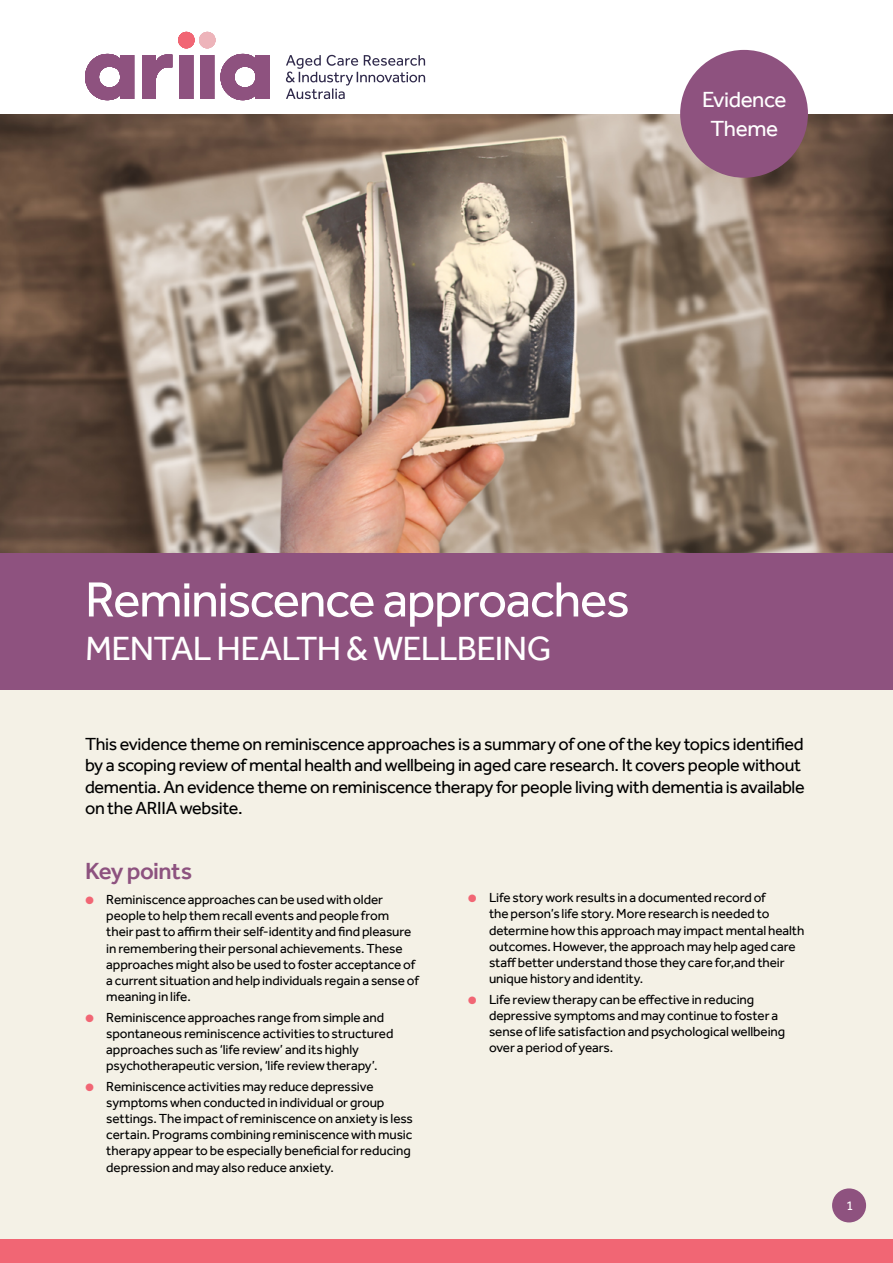
<style>
.page{position:relative;width:893px;height:1263px;background:#fff}
.page>*{position:absolute;margin:0;border:0;box-sizing:border-box;transform-origin:0 0}
.Title__H1{font:51px "Effra";letter-spacing:-.025em;color:#fff}
.Theme__H1{font:34.5px "Effra";letter-spacing:-.025em;color:#fff}
.Sub_Heading__H2{font:500 24px "Effra";letter-spacing:-.025em;color:#8d527f}
.t1{font:22.5px/28.5px "Effra";letter-spacing:-.02em;color:#fff;text-align:center}
.Intro_Text{font:18px/21.6px "Effra";letter-spacing:-.02em;color:#000}
.t2{font:13.5px/16.2px "Effra";letter-spacing:-.005em;color:#000}
.t3{font:13.5px "Effra";color:#fff}
.s1{color:#f16674}
</style>
<div class="page">
<div style="left:0;top:85px;width:893px;height:1178px;background:#f4f1e6"></div>
<div style="left:0;top:1239px;width:893px;height:24px;background:#f16674"></div>
<div style="left:0;top:0;width:893px;height:115px;background:#fff"></div>
<div style="left:0;top:553px;width:893px;height:137px;background:#8e527f"></div>
<div style="left:832px;top:1188px;width:34px;height:34px;background:#8e527f;border-radius:50%"></div>
<img style="left:0;top:115px;width:893px;height:438px">
<svg style="left:85px;top:54px;width:49px;height:46px"></svg>
<svg style="left:142px;top:55px;width:30px;height:44px"></svg>
<svg style="left:200px;top:55px;width:14px;height:44px"></svg>
<svg style="left:220px;top:54px;width:50px;height:46px"></svg>
<svg style="left:179px;top:55px;width:14px;height:44px"></svg>
<div style="left:199px;top:32px;width:16px;height:16px;background:#edb4ba;border-radius:50%"></div>
<div style="left:178px;top:32px;width:16px;height:16px;background:#f16674;border-radius:50%"></div>
<svg style="left:286px;top:55px;width:139px;height:44px"></svg>
<div style="left:680px;top:50px;width:128px;height:128px;background:#8e527f;border-radius:50%"></div>
<h3 class="t1" style="left:702px;top:85px;width:86px">Evidence<br>Theme</h3>
<h1 class="Title__H1" style="left:85px;top:569px;width:546px">Reminiscence approaches</h1>
<h1 class="Theme__H1" style="left:85px;top:627px;width:468px">MENTAL HEALTH &amp; WELLBEING</h1>
<p class="Intro_Text" style="left:85px;top:733px;width:721px">This evidence theme on reminiscence approaches is a summary of one of the key topics identified by a scoping review of mental health and wellbeing in aged care research. It covers people without dementia. An evidence theme on reminiscence therapy for people living with dementia is available on the ARIIA website.</p>
<h2 class="Sub_Heading__H2" style="left:85px;top:857px;width:109px">Key points</h2>
<p class="t2" style="left:106px;top:891px;width:314px;text-indent:-21px"><span class="s1">●</span> Reminiscence approaches can be used with older people to help them recall events and people from their past to affirm their self-identity and find pleasure in remembering their personal achievements. These approaches might also be used to foster acceptance of a current situation and help individuals regain a sense of meaning in life.</p>
<p class="t2" style="left:106px;top:1009px;width:289px;text-indent:-21px"><span class="s1">●</span> Reminiscence approaches range from simple and spontaneous reminiscence activities to structured approaches such as ‘life review’ and its highly psychotherapeutic version, ‘life review therapy’.</p>
<p class="t2" style="left:106px;top:1078px;width:308px;text-indent:-21px"><span class="s1">●</span> Reminiscence activities may reduce depressive symptoms when conducted in individual or group settings. The impact of reminiscence on anxiety is less certain. Programs combining reminiscence with music therapy appear to be especially beneficial for reducing depression and may also reduce anxiety.</p>
<p class="t2" style="left:489px;top:889px;width:317px;text-indent:-21px"><span class="s1">●</span> Life story work results in a documented record of<br>the person’s life story. More research is needed to determine how this approach may impact mental health outcomes. However, the approach may help aged care staff better understand those they care for,and their unique history and identity.</p>
<p class="t2" style="left:489px;top:991px;width:298px;text-indent:-21px"><span class="s1">●</span> Life review therapy can be effective in reducing depressive symptoms and may continue to foster a sense of life satisfaction and psychological wellbeing over a period of years.</p>
<p class="t3" style="left:846px;top:1197px;width:9px">1</p>
</div>
